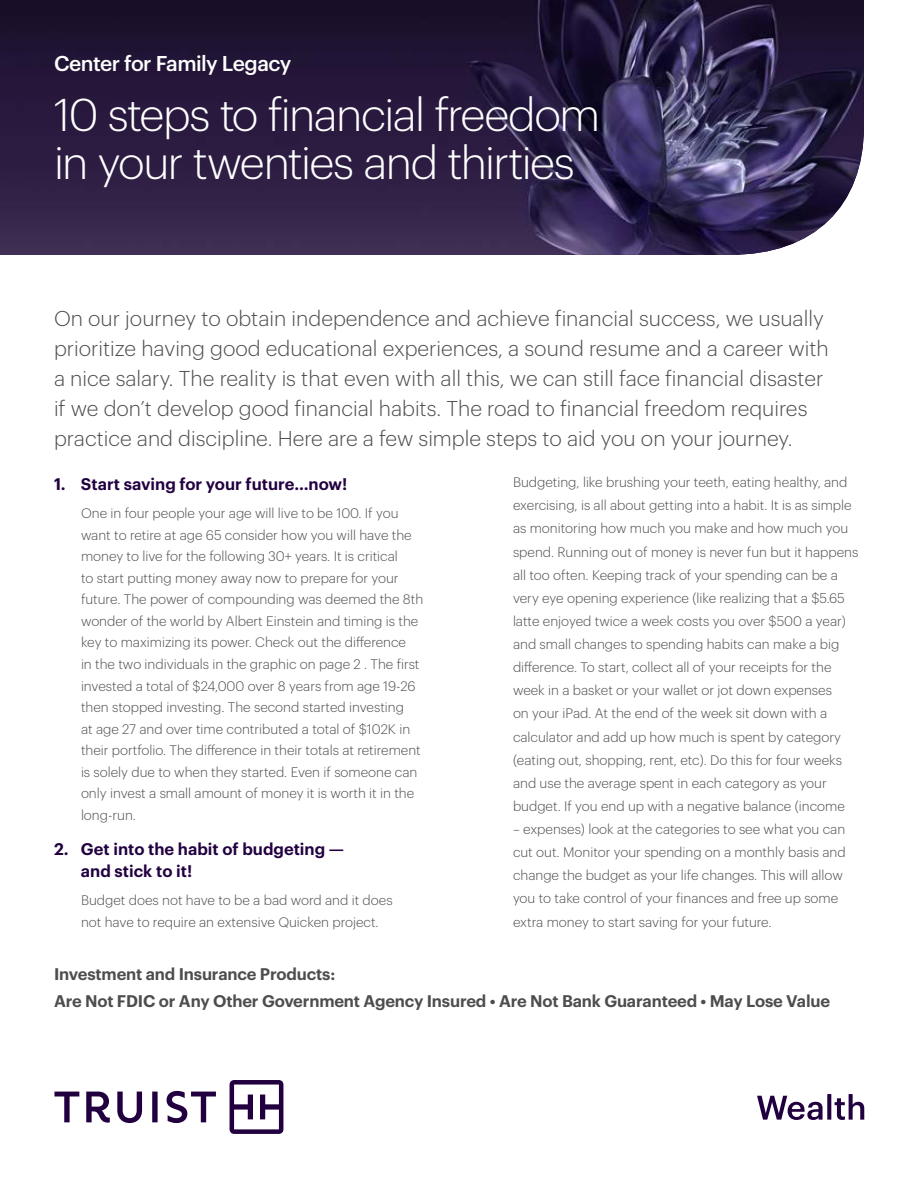
<style>
.page{position:relative;width:918px;height:1188px;background:#fff}
.page>*{position:absolute;margin:0;border:0;box-sizing:border-box;transform-origin:0 0}
.t1{font:300 45px/48px "Graphik";letter-spacing:-.035em;color:#fff}
.t2{font:300 21px/30px "Graphik";color:#4d4d4f}
.t3{font:500 21px "Graphik";letter-spacing:-.03em;color:#fff}
.t4{font:600 16.5px/27.2px "Graphik";letter-spacing:-.01em;color:#4d4d4f}
.t5{font:600 16.5px/21.6px "Graphik";color:#220040}
.t6{font:300 13.5px/23.1px "Graphik";color:#4d4d4f}
</style>
<div class="page">
<img style="left:0;top:0;width:864px;height:255px">
<svg style="left:54px;top:1080px;width:229px;height:54px"></svg>
<svg style="left:757px;top:1094px;width:107px;height:26px"></svg>
<h2 class="t3" style="left:54px;top:47px;width:239px">Center for Family Legacy</h2>
<h1 class="t1" style="left:54px;top:87px;width:548px">10 steps to financial freedom in your twenties and thirties</h1>
<p class="t2" style="left:54px;top:302px;width:776px">On our journey to obtain independence and achieve financial success, we usually prioritize having good educational experiences, a sound resume and a career with a nice salary. The reality is that even with all this, we can still face financial disaster if we don’t develop good financial habits. The road to financial freedom requires practice and discipline. Here are a few simple steps to aid you on your journey.</p>
<p class="t5" style="left:54px;top:471px;width:295px">1. Start saving for your future…now!</p>
<p class="t6" style="left:81px;top:501px;width:344px;line-height:21.6px">One in four people your age will live to be 100. If you want to retire at age 65 consider how you will have the money to live for the following 30+ years. It is critical<br>to start putting money away now to prepare for your future. The power of compounding was deemed the 8th wonder of the world by Albert Einstein and timing is the key to maximizing its power. Check out the difference<br>in the two individuals in the graphic on page 2 . The first invested a total of $24,000 over 8 years from age 19-26 then stopped investing. The second started investing<br>at age 27 and over time contributed a total of $102K in their portfolio. The difference in their totals at retirement is solely due to when they started. Even if someone can only invest a small amount of money it is worth it in the long-run.</p>
<p class="t5" style="left:81px;top:837px;width:265px;text-indent:-27px">2. Get into the habit of budgeting — and stick to it!</p>
<p class="t6" style="left:81px;top:888px;width:313px;line-height:21.6px">Budget does not have to be a bad word and it does not have to require an extensive Quicken project.</p>
<p class="t6" style="left:513px;top:470px;width:347px">Budgeting, like brushing your teeth, eating healthy, and exercising, is all about getting into a habit. It is as simple as monitoring how much you make and how much you spend. Running out of money is never fun but it happens all too often. Keeping track of your spending can be a very eye opening experience (like realizing that a $5.65 latte enjoyed twice a week costs you over $500 a year) and small changes to spending habits can make a big difference. To start, collect all of your receipts for the week in a basket or your wallet or jot down expenses<br>on your iPad. At the end of the week sit down with a calculator and add up how much is spent by category (eating out, shopping, rent, etc). Do this for four weeks and use the average spent in each category as your budget. If you end up with a negative balance (income</p>
<p class="t6" style="left:513px;top:817px;width:334px">– expenses) look at the categories to see what you can cut out. Monitor your spending on a monthly basis and change the budget as your life changes. This will allow you to take control of your finances and free up some extra money to start saving for your future.</p>
<p class="t4" style="left:54px;top:959px;width:778px">Investment and Insurance Products:<br>Are Not FDIC or Any Other Government Agency Insured • Are Not Bank Guaranteed • May Lose Value</p>
</div>
